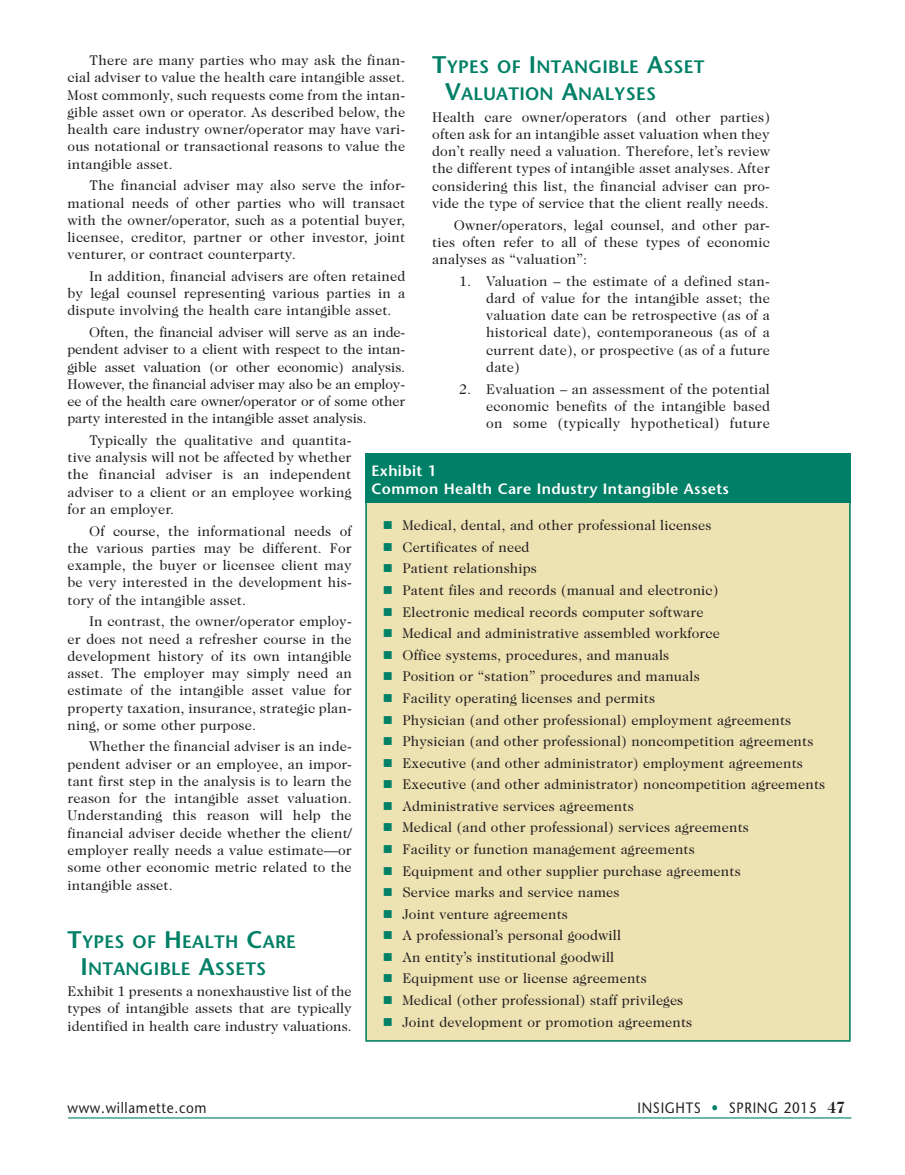
<style>
.page{position:relative;width:905px;height:1175px;background:#fff}
.page>*{position:absolute;margin:0;border:0;box-sizing:border-box;transform-origin:0 0}
.Sub_Heads_Stone{font:600 18px/27px "Stone Sans";letter-spacing:.015em;color:#008066}
.Exhibit_heading{font:600 15px "Stone Sans";letter-spacing:.025em;color:#fff}
.t1{font:15px "Stone Sans";letter-spacing:.05em;color:#231f20;scale:.9 1}
.body{font:14.25px/17.2px "Caslon Two Twenty Four";letter-spacing:.01em;color:#231f20;text-align:justify}
.body__Intro_Paragr{font:14.25px/17.2px "Caslon Two Twenty Four";letter-spacing:.01em;color:#231f20;text-align:justify}
.body_w_bullets{font:14.25px/17.2px "Caslon Two Twenty Four";letter-spacing:.01em;color:#231f20;text-align:justify}
.s1{font-size:24px}
.s2{color:#008066}
.s3{font-family:"Caslon Two Twenty Four";font-weight:700;font-size:16.5px}
</style>
<div class="page">
<hr style="left:68px;top:1117px;width:783px;height:1px;background:#008066">
<div style="left:365px;top:501px;width:485px;height:540px;background:#ede2b2;border:2px solid #008066"></div>
<div style="left:365px;top:453px;width:485px;height:49px;background:#008066"></div>
<p class="body" style="left:67px;top:52px;width:339px;text-indent:22px">There are many parties who may ask the finan&shy;cial adviser to value the health care intangible asset.<br>Most commonly, such requests come from the intan&shy;gible asset own or operator. As described below, the health care industry owner/operator may have vari&shy;ous notational or transactional reasons to value the intangible asset.</p>
<p class="body" style="left:67px;top:177px;width:339px;text-indent:22px">The financial adviser may also serve the infor&shy;mational needs of other parties who will transact with the owner/operator, such as a potential buyer, licensee, creditor, partner or other investor, joint venturer, or contract counterparty.</p>
<p class="body" style="left:67px;top:267px;width:339px;text-indent:22px">In addition, financial advisers are often retained by legal counsel representing various parties in a dispute involving the health care intangible asset.</p>
<p class="body" style="left:67px;top:323px;width:339px;text-indent:22px">Often, the financial adviser will serve as an inde&shy;pendent adviser to a client with respect to the intan&shy;gible asset valuation (or other economic) analysis.<br>However, the financial adviser may also be an employ&shy;ee of the health care owner/operator or of some other party interested in the intangible asset analysis.</p>
<p class="body" style="left:67px;top:431px;width:285px;text-indent:22px">Typically the qualitative and quantita&shy;tive analysis will not be affected by whether the financial adviser is an independent adviser to a client or an employee working for an employer.</p>
<p class="body" style="left:67px;top:522px;width:286px;text-indent:22px">Of course, the informational needs of the various parties may be different. For example, the buyer or licensee client may be very interested in the development his&shy;tory of the intangible asset.</p>
<p class="body" style="left:67px;top:612px;width:286px;text-indent:22px">In contrast, the owner/operator employ&shy;er does not need a refresher course in the development history of its own intangible asset. The employer may simply need an estimate of the intangible asset value for property taxation, insurance, strategic plan&shy;ning, or some other purpose.</p>
<p class="body" style="left:67px;top:737px;width:286px;text-indent:22px">Whether the financial adviser is an inde&shy;pendent adviser or an employee, an impor&shy;tant first step in the analysis is to learn the reason for the intangible asset valuation.<br>Understanding this reason will help the financial adviser decide whether the client/ employer really needs a value estimate—or some other economic metric related to the intangible asset.</p>
<p class="Sub_Heads_Stone" style="left:80px;top:927px;width:217px;text-indent:-13px"><span class="s1">T</span>YPES OF <span class="s1">H</span> EALTH <span class="s1">C</span>ARE<br><span class="s1">I</span> NTANGIBLE <span class="s1">A</span>SSETS</p>
<p class="body__Intro_Paragr" style="left:68px;top:982px;width:286px">Exhibit 1 presents a nonexhaustive list of the types of intangible assets that are typically identified in health care industry valuations.</p>
<p class="Sub_Heads_Stone" style="left:445px;top:53px;width:261px;text-indent:-13px"><span class="s1">T</span>YPES OF <span class="s1">I</span> NTANGIBLE <span class="s1">A</span>SSET<br><span class="s1">V</span>ALUATION <span class="s1">A</span>NALYSES</p>
<p class="body__Intro_Paragr" style="left:432px;top:108px;width:339px">Health care owner/operators (and other parties) often ask for an intangible asset valuation when they don’t really need a valuation. Therefore, let’s review the different types of intangible asset analyses. After considering this list, the financial adviser can pro&shy;vide the type of service that the client really needs.</p>
<p class="body" style="left:432px;top:216px;width:339px;text-indent:22px">Owner/operators, legal counsel, and other par&shy;ties often refer to all of these types of economic analyses as “valuation”:</p>
<p class="body_w_bullets" style="left:486px;top:272px;width:285px;text-indent:-27px">1. Valuation – the estimate of a defined stan&shy;dard of value for the intangible asset; the valuation date can be retrospective (as of a historical date), contemporaneous (as of a current date), or prospective (as of a future date)</p>
<p class="body_w_bullets" style="left:486px;top:380px;width:285px;text-indent:-27px">2. Evaluation – an assessment of the potential economic benefits of the intangible based on some (typically hypothetical) future</p>
<p class="Exhibit_heading" style="left:371px;top:461px;width:66px">Exhibit 1</p>
<p class="Exhibit_heading" style="left:371px;top:479px;width:359px">Common Health Care Industry Intangible Assets</p>
<p class="body__Intro_Paragr" style="left:383px;top:516px;width:330px"><span class="s2">■</span> Medical, dental, and other professional licenses</p>
<p class="body__Intro_Paragr" style="left:383px;top:538px;width:148px"><span class="s2">■</span> Certificates of need</p>
<p class="body__Intro_Paragr" style="left:383px;top:560px;width:155px"><span class="s2">■</span> Patient relationships</p>
<p class="body__Intro_Paragr" style="left:383px;top:581px;width:337px"><span class="s2">■</span> Patent files and records (manual and electronic)</p>
<p class="body__Intro_Paragr" style="left:383px;top:603px;width:322px"><span class="s2">■</span> Electronic medical records computer software</p>
<p class="body__Intro_Paragr" style="left:383px;top:624px;width:338px"><span class="s2">■</span> Medical and administrative assembled workforce</p>
<p class="body__Intro_Paragr" style="left:383px;top:646px;width:288px"><span class="s2">■</span> Office systems, procedures, and manuals</p>
<p class="body__Intro_Paragr" style="left:383px;top:667px;width:318px"><span class="s2">■</span> Position or “station” procedures and manuals</p>
<p class="body__Intro_Paragr" style="left:383px;top:689px;width:273px"><span class="s2">■</span> Facility operating licenses and permits</p>
<p class="body__Intro_Paragr" style="left:383px;top:711px;width:410px"><span class="s2">■</span> Physician (and other professional) employment agreements</p>
<p class="body__Intro_Paragr" style="left:383px;top:732px;width:432px"><span class="s2">■</span> Physician (and other professional) noncompetition agreements</p>
<p class="body__Intro_Paragr" style="left:383px;top:754px;width:421px"><span class="s2">■</span> Executive (and other administrator) employment agreements</p>
<p class="body__Intro_Paragr" style="left:383px;top:775px;width:444px"><span class="s2">■</span> Executive (and other administrator) noncompetition agreements</p>
<p class="body__Intro_Paragr" style="left:383px;top:797px;width:252px"><span class="s2">■</span> Administrative services agreements</p>
<p class="body__Intro_Paragr" style="left:383px;top:818px;width:367px"><span class="s2">■</span> Medical (and other professional) services agreements</p>
<p class="body__Intro_Paragr" style="left:383px;top:840px;width:313px"><span class="s2">■</span> Facility or function management agreements</p>
<p class="body__Intro_Paragr" style="left:383px;top:862px;width:359px"><span class="s2">■</span> Equipment and other supplier purchase agreements</p>
<p class="body__Intro_Paragr" style="left:383px;top:883px;width:238px"><span class="s2">■</span> Service marks and service names</p>
<p class="body__Intro_Paragr" style="left:383px;top:905px;width:186px"><span class="s2">■</span> Joint venture agreements</p>
<p class="body__Intro_Paragr" style="left:383px;top:926px;width:239px"><span class="s2">■</span> A professional’s personal goodwill</p>
<p class="body__Intro_Paragr" style="left:383px;top:948px;width:233px"><span class="s2">■</span> An entity’s institutional goodwill</p>
<p class="body__Intro_Paragr" style="left:383px;top:969px;width:265px"><span class="s2">■</span> Equipment use or license agreements</p>
<p class="body__Intro_Paragr" style="left:383px;top:991px;width:302px"><span class="s2">■</span> Medical (other professional) staff privileges</p>
<p class="body__Intro_Paragr" style="left:383px;top:1013px;width:311px"><span class="s2">■</span> Joint development or promotion agreements</p>
<p class="t1" style="left:68px;top:1098px;width:156px">www.willamette. com</p>
<p class="t1" style="left:637px;top:1098px;width:232px">INSIGHTS <span class="s2">•</span> SPRING 2015 <span class="s3">47</span></p>
</div>
